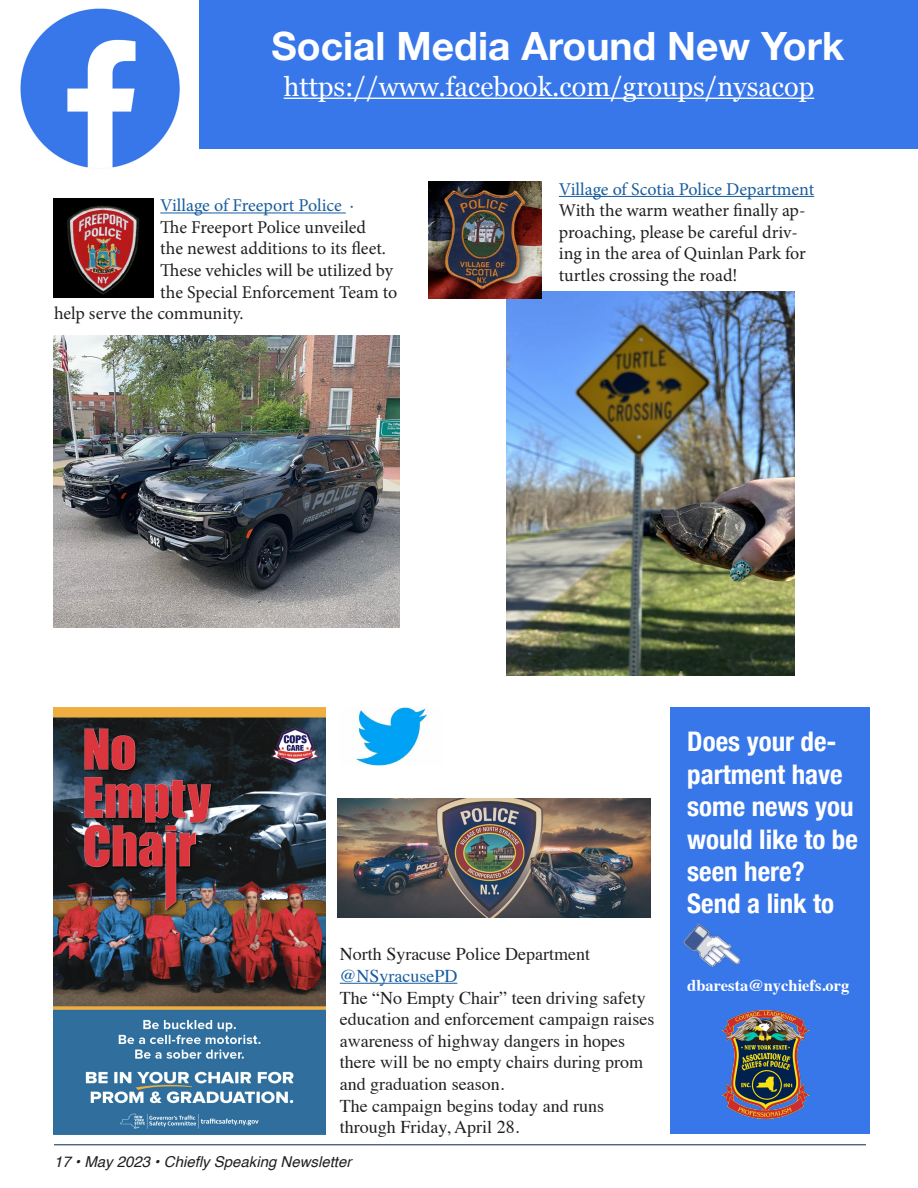
<style>
.page{position:relative;width:918px;height:1188px;background:#fff}
.page>*{position:absolute;margin:0;border:0;box-sizing:border-box;transform-origin:0 0}
.t1{font:700 39px "Helvetica Neue";color:#fff}
.t2{font:700 condensed 27px/32.4px "Helvetica Neue";color:#fff}
.t3{font:27px "Georgia";color:#fff}
.t4{font:18px/21.6px "Minion Pro";color:#231f20}
.t5{font:18px/21.6px "Times";color:#231f20}
.t6{font:18px "Minion Pro";color:#175d9e}
.t7{font:18px "Times";color:#175d9e}
.t8{font:700 16.5px "Times";color:#fff}
.t9{font:italic 15px "Helvetica";color:#231f20}
</style>
<div class="page">
<hr style="left:54px;top:1144px;width:812px;height:1px;background:#04294b">
<hr style="left:160px;top:213px;width:186px;height:1px;background:#175d9e">
<img style="left:20px;top:8px;width:160px;height:160px">
<div style="left:200px;top:0;width:718px;height:148px;background:#3877ea"></div>
<div style="left:670px;top:707px;width:200px;height:427px;background:#3877ea"></div>
<img style="left:721px;top:1010px;width:88px;height:109px">
<img style="left:683px;top:923px;width:58px;height:45px">
<hr style="left:284px;top:98px;width:530px;height:1px;background:#fff">
<hr style="left:559px;top:196px;width:255px;height:1px;background:#175d9e">
<img style="left:506px;top:291px;width:289px;height:384px">
<img style="left:429px;top:182px;width:112px;height:116px">
<hr style="left:340px;top:983px;width:117px;height:1px;background:#175d9e">
<img style="left:54px;top:707px;width:272px;height:427px">
<img style="left:337px;top:799px;width:314px;height:118px">
<img style="left:54px;top:198px;width:99px;height:99px">
<img style="left:54px;top:335px;width:345px;height:292px">
<img style="left:356px;top:707px;width:71px;height:58px">
<p class="t1" style="left:272px;top:15px;width:574px">Social Media Around New York</p>
<p class="t3" style="left:284px;top:67px;width:532px">https://www.facebook.com/groups/nysacop</p>
<p class="t6" style="left:160px;top:193px;width:195px">Village of Freeport Police ·</p>
<p class="t4" style="left:160px;top:216px;width:207px">The Freeport Police unveiled</p>
<p class="t4" style="left:160px;top:238px;width:227px">the newest additions to its fleet.</p>
<p class="t4" style="left:160px;top:260px;width:234px">These vehicles will be utilized by</p>
<p class="t4" style="left:160px;top:281px;width:239px">the Special Enforcement Team to</p>
<p class="t4" style="left:54px;top:303px;width:191px">help serve the community.</p>
<p class="t6" style="left:559px;top:177px;width:257px">Village of Scotia Police Department</p>
<p class="t4" style="left:559px;top:200px;width:248px">With the warm weather finally ap&shy;proaching, please be careful driv&shy;ing in the area of Quinlan Park for turtles crossing the road!</p>
<p class="t2" style="left:687px;top:724px;width:172px">Does your de&shy;partment have some news you would like to be seen here?</p>
<p class="t2" style="left:687px;top:886px;width:148px">Send a link to</p>
<p class="t5" style="left:340px;top:942px;width:252px">North Syracuse Police Department</p>
<p class="t7" style="left:340px;top:959px;width:119px">@NSyracusePD</p>
<p class="t5" style="left:340px;top:985px;width:316px">The “No Empty Chair” teen driving safety education and enforcement campaign raises awareness of highway dangers in hopes there will be no empty chairs during prom and graduation season.</p>
<p class="t5" style="left:340px;top:1093px;width:266px">The campaign begins today and runs through Friday, April 28.</p>
<p class="t9" style="left:54px;top:1150px;width:299px">17 • May 2023 • Chiefly Speaking Newsletter</p>
<p class="t8" style="left:687px;top:969px;width:164px">dbaresta@nychiefs.org</p>
</div>
